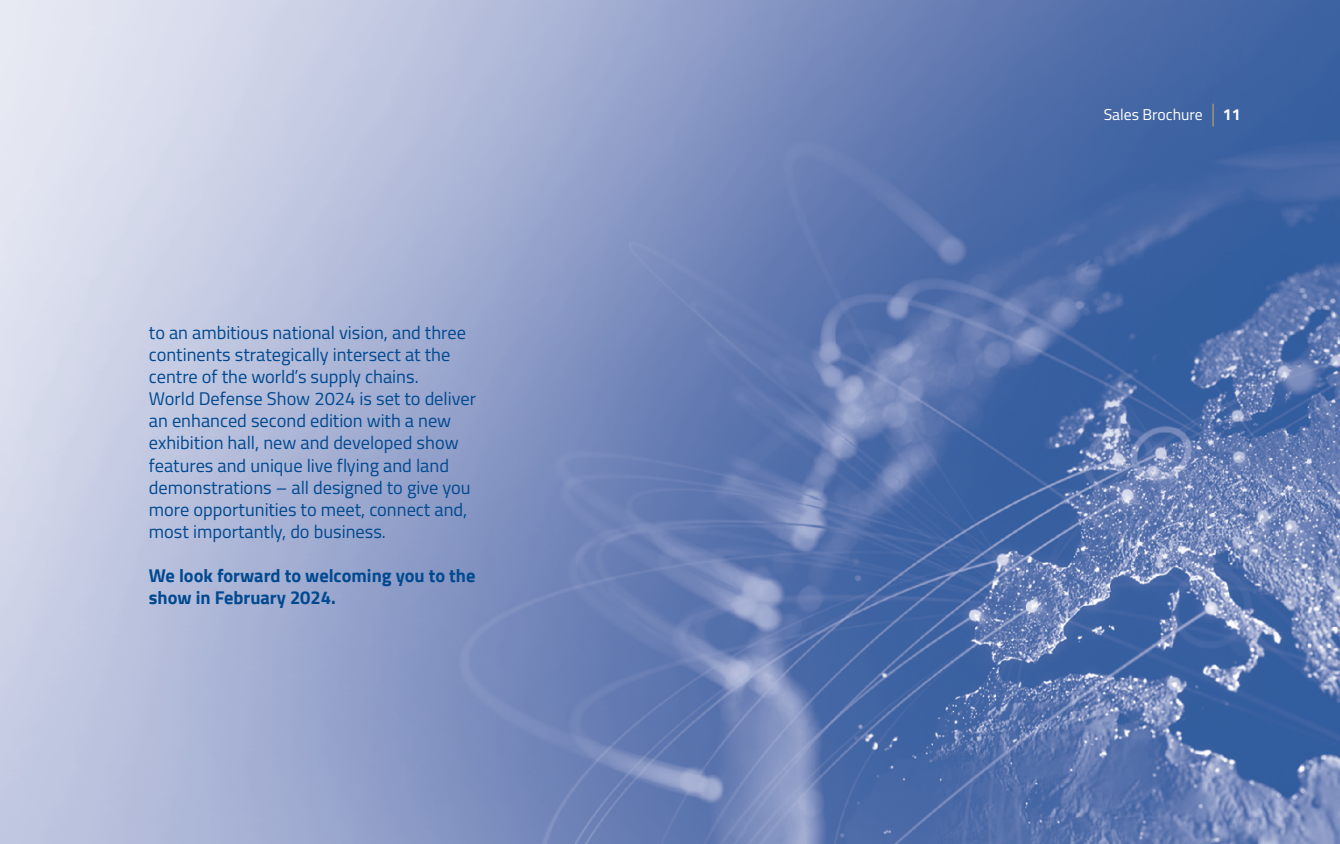
<style>
.page{position:relative;width:1340px;height:844px;background:#fff}
.page>*{position:absolute;margin:0;border:0;box-sizing:border-box;transform-origin:0 0}
.t1{font:18.38px/22.1px "Cairo";color:#004990}
.t2{font:700 18.38px/22.1px "Cairo";color:#004990}
.t3{font:15.75px "Cairo";color:#fff}
.t4{font:700 15.75px "Cairo";color:#fff}
</style>
<div class="page">
<img style="left:0;top:0;width:1339px;height:843px">
<svg style="left:1212px;top:104px;width:1px;height:22px"></svg>
<p class="t1" style="left:149px;top:321px;width:329px">to an ambitious national vision, and three continents strategically intersect at the centre of the world’s supply chains.<br>World Defense Show 2024 is set to deliver an enhanced second edition with a new exhibition hall, new and developed show features and unique live flying and land demonstrations – all designed to give you more opportunities to meet, connect and, most importantly, do business.</p>
<p class="t2" style="left:149px;top:564px;width:328px">We look forward to welcoming you to the show in February 2024.</p>
<p class="t3" style="left:1103px;top:101px;width:100px">Sales Brochure</p>
<p class="t4" style="left:1222px;top:105px;width:19px">11</p>
</div>
